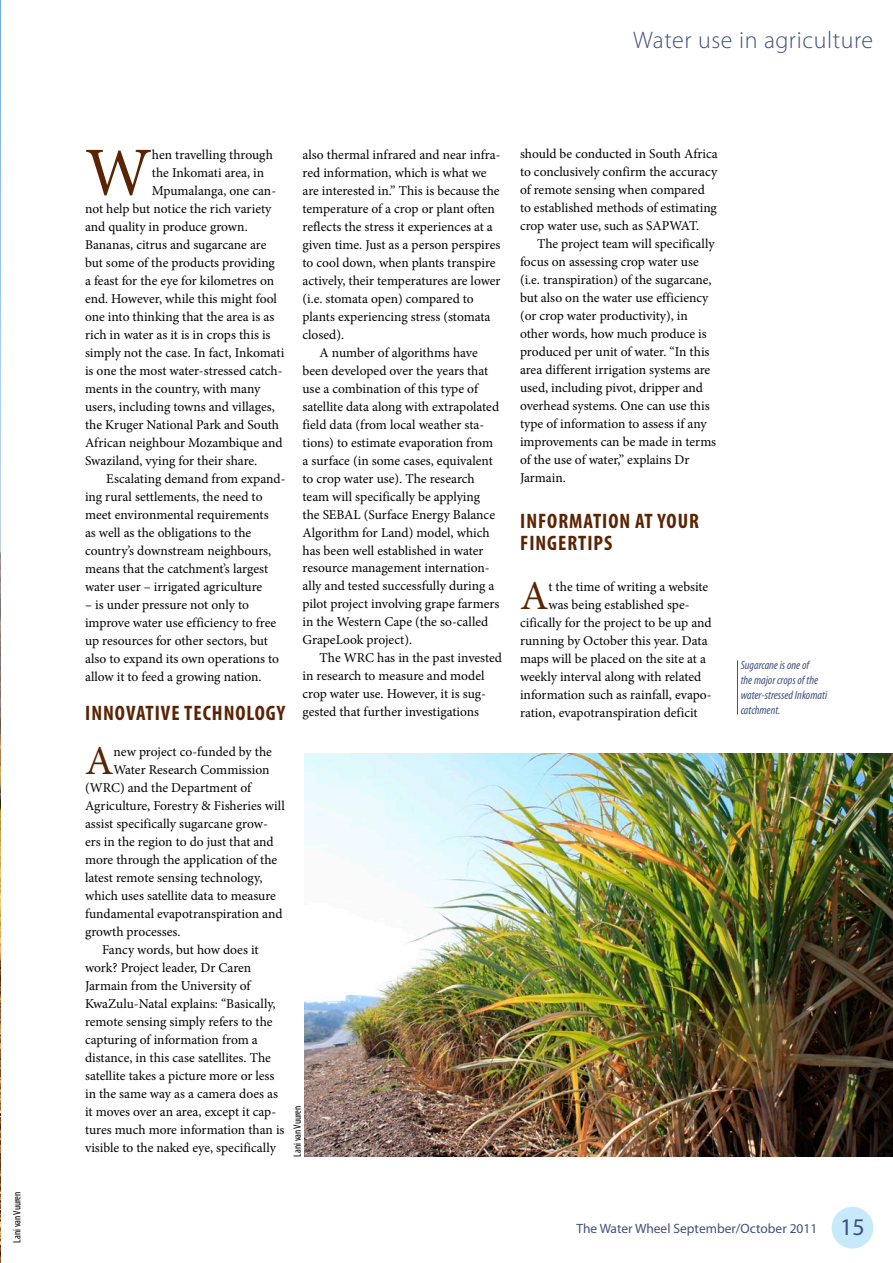
<style>
.page{position:relative;width:893px;height:1263px;background:#fff}
.page>*{position:absolute;margin:0;border:0;box-sizing:border-box;transform-origin:0 0}
.t1{font:68.85px "Minion Pro";color:#592504}
.t2{font:41.25px "Minion Pro";color:#592504}
.t3{font:300 24px "Myriad Pro";letter-spacing:.025em;color:#41507f}
.t4{font:700 condensed 21px/22.5px "Myriad Pro";letter-spacing:.045em;color:#592504}
.t5{font:13.5px/18px "Minion Pro";color:#000}
.t6{font:13.5px "Myriad Pro";color:#41507f}
.t7{font:italic condensed 12px/15px "Myriad Pro";color:#41507f}
.t8{font:condensed 10.65px "Myriad Pro";color:#000}
.s1{font-size:24px}
</style>
<div class="page">
<div style="left:832px;top:1207px;width:41px;height:41px;background:#c6eafb;border-radius:50%"></div>
<img style="left:0;top:0;width:1px;height:1263px">
<img style="left:304px;top:753px;width:589px;height:404px">
<hr style="left:737px;top:660px;width:1px;height:54px;background:#41507f">
<p class="t8" style="left:11px;top:1243px;width:53px;rotate:-90deg">Lani van Vuuren</p>
<h3 class="t3" style="left:633px;top:26px;width:241px">Water use in agriculture</h3>
<h1 class="t1" style="left:85px;top:127px;width:68px">W</h1>
<p class="t5" style="left:152px;top:145px;width:122px">hen travelling through</p>
<p class="t5" style="left:152px;top:163px;width:114px">the Inkomati area, in</p>
<p class="t5" style="left:152px;top:181px;width:126px">Mpumalanga, one can-</p>
<p class="t5" style="left:85px;top:199px;width:188px">not help but notice the rich variety</p>
<p class="t5" style="left:85px;top:217px;width:164px">and quality in produce grown.</p>
<p class="t5" style="left:85px;top:235px;width:183px">Bananas, citrus and sugarcane are</p>
<p class="t5" style="left:85px;top:253px;width:191px">but some of the products providing</p>
<p class="t5" style="left:85px;top:271px;width:191px">a feast for the eye for kilometres on</p>
<p class="t5" style="left:85px;top:289px;width:193px">end. However, while this might fool</p>
<p class="t5" style="left:85px;top:307px;width:191px">one into thinking that the area is as</p>
<p class="t5" style="left:85px;top:325px;width:187px">rich in water as it is in crops this is</p>
<p class="t5" style="left:85px;top:343px;width:201px">simply not the case. In fact, Inkomati</p>
<p class="t5" style="left:85px;top:361px;width:199px">is one the most water-stressed catch-</p>
<p class="t5" style="left:85px;top:379px;width:177px">ments in the country, with many</p>
<p class="t5" style="left:85px;top:397px;width:191px">users, including towns and villages,</p>
<p class="t5" style="left:85px;top:415px;width:196px">the Kruger National Park and South</p>
<p class="t5" style="left:85px;top:433px;width:199px">African neighbour Mozambique and</p>
<p class="t5" style="left:85px;top:451px;width:174px">Swaziland, vying for their share.</p>
<p class="t5" style="left:106px;top:469px;width:181px">Escalating demand from expand-</p>
<p class="t5" style="left:85px;top:487px;width:179px">ing rural settlements, the need to</p>
<p class="t5" style="left:85px;top:505px;width:185px">meet environmental requirements</p>
<p class="t5" style="left:85px;top:523px;width:168px">as well as the obligations to the</p>
<p class="t5" style="left:85px;top:541px;width:188px">country’s downstream neighbours,</p>
<p class="t5" style="left:85px;top:559px;width:185px">means that the catchment’s largest</p>
<p class="t5" style="left:85px;top:577px;width:179px">water user – irrigated agriculture</p>
<p class="t5" style="left:85px;top:595px;width:196px">– is under pressure not only to improve water use efficiency to free up resources for other sectors, but also to expand its own operations to allow it to feed a growing nation.</p>
<h3 class="t4" style="left:85px;top:701px;width:201px">INNOVATIVE TECHNOLOGY</h3>
<h2 class="t2" style="left:85px;top:733px;width:30px">A</h2>
<p class="t5" style="left:114px;top:742px;width:160px">new project co-funded by the</p>
<p class="t5" style="left:114px;top:760px;width:158px">Water Research Commission</p>
<p class="t5" style="left:85px;top:778px;width:168px">(WRC) and the Department of</p>
<p class="t5" style="left:85px;top:796px;width:201px">Agriculture, Forestry &amp; Fisheries will</p>
<p class="t5" style="left:85px;top:814px;width:184px">assist specifically sugarcane grow-</p>
<p class="t5" style="left:85px;top:832px;width:190px">ers in the region to do just that and</p>
<p class="t5" style="left:85px;top:850px;width:194px">more through the application of the</p>
<p class="t5" style="left:85px;top:868px;width:179px">latest remote sensing technology,</p>
<p class="t5" style="left:85px;top:886px;width:192px">which uses satellite data to measure</p>
<p class="t5" style="left:85px;top:904px;width:199px">fundamental evapotranspiration and</p>
<p class="t5" style="left:85px;top:922px;width:97px">growth processes.</p>
<p class="t5" style="left:102px;top:940px;width:158px">Fancy words, but how does it</p>
<p class="t5" style="left:85px;top:958px;width:168px">work? Project leader, Dr Caren</p>
<p class="t5" style="left:85px;top:976px;width:167px">Jarmain from the University of</p>
<p class="t5" style="left:85px;top:994px;width:192px">KwaZulu-Natal explains: “Basically,</p>
<p class="t5" style="left:85px;top:1012px;width:189px">remote sensing simply refers to the</p>
<p class="t5" style="left:85px;top:1030px;width:174px">capturing of information from a</p>
<p class="t5" style="left:85px;top:1048px;width:187px">distance, in this case satellites. The</p>
<p class="t5" style="left:85px;top:1066px;width:191px">satellite takes a picture more or less</p>
<p class="t5" style="left:85px;top:1084px;width:194px">in the same way as a camera does as</p>
<p class="t5" style="left:85px;top:1102px;width:193px">it moves over an area, except it cap-</p>
<p class="t5" style="left:85px;top:1120px;width:201px">tures much more information than is</p>
<p class="t5" style="left:85px;top:1138px;width:192px">visible to the naked eye, specifically</p>
<p class="t5" style="left:303px;top:145px;width:200px">also thermal infrared and near infra-</p>
<p class="t5" style="left:303px;top:163px;width:186px">red information, which is what we</p>
<p class="t5" style="left:303px;top:181px;width:199px">are interested in.” This is because the</p>
<p class="t5" style="left:303px;top:199px;width:194px">temperature of a crop or plant often</p>
<p class="t5" style="left:303px;top:217px;width:192px">reflects the stress it experiences at a</p>
<p class="t5" style="left:303px;top:235px;width:199px">given time. Just as a person perspires</p>
<p class="t5" style="left:303px;top:253px;width:195px">to cool down, when plants transpire</p>
<p class="t5" style="left:303px;top:271px;width:200px">actively, their temperatures are lower</p>
<p class="t5" style="left:303px;top:289px;width:173px">(i.e. stomata open) compared to</p>
<p class="t5" style="left:303px;top:307px;width:189px">plants experiencing stress (stomata</p>
<p class="t5" style="left:303px;top:325px;width:43px">closed).</p>
<p class="t5" style="left:320px;top:343px;width:160px">A number of algorithms have</p>
<p class="t5" style="left:303px;top:361px;width:187px">been developed over the years that</p>
<p class="t5" style="left:303px;top:379px;width:177px">use a combination of this type of</p>
<p class="t5" style="left:303px;top:397px;width:198px">satellite data along with extrapolated</p>
<p class="t5" style="left:303px;top:415px;width:183px">field data (from local weather sta-</p>
<p class="t5" style="left:303px;top:433px;width:192px">tions) to estimate evaporation from</p>
<p class="t5" style="left:303px;top:451px;width:192px">a surface (in some cases, equivalent</p>
<p class="t5" style="left:303px;top:469px;width:174px">to crop water use). The research</p>
<p class="t5" style="left:303px;top:487px;width:179px">team will specifically be applying</p>
<p class="t5" style="left:303px;top:505px;width:194px">the SEBAL (Surface Energy Balance</p>
<p class="t5" style="left:303px;top:523px;width:189px">Algorithm for Land) model, which</p>
<p class="t5" style="left:303px;top:541px;width:183px">has been well established in water</p>
<p class="t5" style="left:303px;top:559px;width:189px">resource management internation-</p>
<p class="t5" style="left:303px;top:577px;width:193px">ally and tested successfully during a</p>
<p class="t5" style="left:303px;top:595px;width:198px">pilot project involving grape farmers</p>
<p class="t5" style="left:303px;top:613px;width:187px">in the Western Cape (the so-called</p>
<p class="t5" style="left:303px;top:631px;width:111px">GrapeLook project).</p>
<p class="t5" style="left:320px;top:649px;width:184px">The WRC has in the past invested</p>
<p class="t5" style="left:303px;top:667px;width:184px">in research to measure and model</p>
<p class="t5" style="left:303px;top:685px;width:185px">crop water use. However, it is sug-</p>
<p class="t5" style="left:303px;top:703px;width:178px">gested that further investigations</p>
<p class="t8" style="left:291px;top:1157px;width:53px;rotate:-90deg">Lani van Vuuren</p>
<p class="t5" style="left:520px;top:145px;width:199px">should be conducted in South Africa to conclusively confirm the accuracy of remote sensing when compared to established methods of estimating crop water use, such as SAPWAT.</p>
<p class="t5" style="left:520px;top:235px;width:198px;text-indent:17px">The project team will specifically focus on assessing crop water use (i.e. transpiration) of the sugarcane, but also on the water use efficiency (or crop water productivity), in other words, how much produce is produced per unit of water. “In this area different irrigation systems are used, including pivot, dripper and overhead systems. One can use this type of information to assess if any improvements can be made in terms of the use of water,” explains Dr Jarmain.</p>
<h3 class="t4" style="left:520px;top:509px;width:180px">INFORMATION AT YOUR<br>FINGERTIPS</h3>
<h2 class="t2" style="left:520px;top:568px;width:30px">A</h2>
<p class="t5" style="left:548px;top:577px;width:161px">t the time of writing a website</p>
<p class="t5" style="left:548px;top:595px;width:143px">was being established spe-</p>
<p class="t5" style="left:520px;top:613px;width:193px">cifically for the project to be up and</p>
<p class="t5" style="left:520px;top:631px;width:189px">running by October this year. Data</p>
<p class="t5" style="left:520px;top:649px;width:187px">maps will be placed on the site at a</p>
<p class="t5" style="left:520px;top:667px;width:183px">weekly interval along with related</p>
<p class="t5" style="left:520px;top:685px;width:193px">information such as rainfall, evapo-</p>
<p class="t5" style="left:520px;top:703px;width:179px">ration, evapotranspiration deficit</p>
<p class="t7" style="left:741px;top:658px;width:88px">Sugarcane is one of<br>the major crops of the water-stressed Inkomati catchment.</p>
<p class="t6" style="left:576px;top:1220px;width:290px">The Water Wheel September/October 2011 <span class="s1">15</span></p>
</div>
